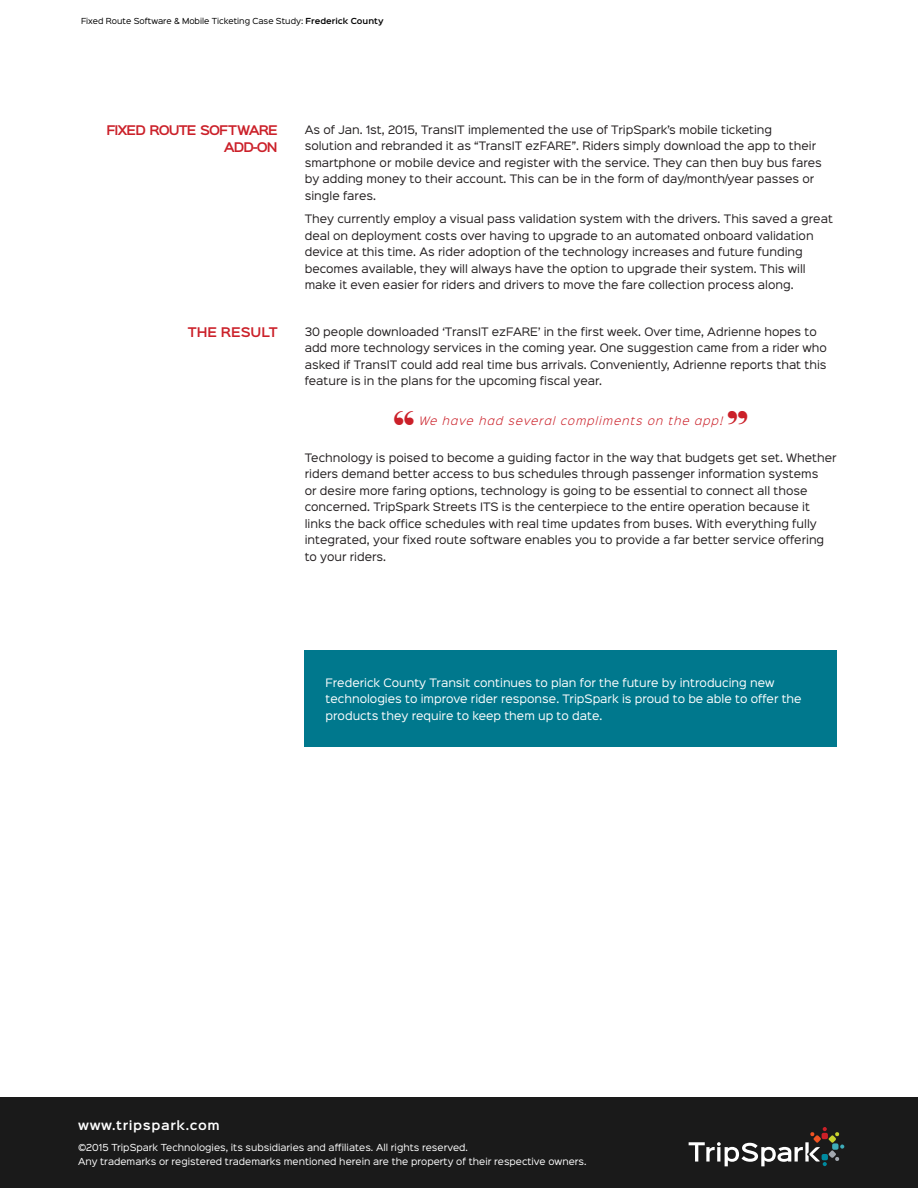
<style>
.page{position:relative;width:918px;height:1188px;background:#fff}
.page>*{position:absolute;margin:0;border:0;box-sizing:border-box;transform-origin:0 0}
.quote{font:45px "Elephant";color:#cb2029}
.Subtitle{font:600 12px/16.5px "Sinkin Sans 600";letter-spacing:-.08em;color:#cb2029;text-align:right}
.Subtitle-2{font:600 12px "Sinkin Sans 600";color:#cb2029}
.t1{font:600 11.7px "Sinkin Sans 600";letter-spacing:.05em;color:#fff}
.body_text{font:10.5px/16.5px "Sinkin Sans 400";color:#231f20}
.body_text-2{font:10.5px/16.5px "Sinkin Sans 400";color:#fff}
.quote-2{font:italic 300 10.5px "Sinkin Sans 300";letter-spacing:.1em;color:#cb2029}
.t2{font:8.7px/14.5px "Sinkin Sans 400";color:#fff}
.t3{font:7.5px "Sinkin Sans 400";color:#000}
.s1{font-family:"Sinkin Sans 600";font-weight:600}
</style>
<div class="page">
<div style="left:0;top:1097px;width:918px;height:91px;background:#1a1a1a"></div>
<svg style="left:689px;top:1127px;width:155px;height:39px"></svg>
<div style="left:305px;top:651px;width:532px;height:96px;background:#00788d"></div>
<p class="t3" style="left:81px;top:15px;width:304px">Fixed Route Software &amp; Mobile Ticketing Case Study: <span class="s1">Frederick County</span></p>
<p class="Subtitle" style="left:106px;top:121px;width:173px">FIXED ROUTE SOFTWARE<br>ADD-ON</p>
<p class="Subtitle-2" style="left:188px;top:322px;width:91px">THE RESULT</p>
<p class="body_text" style="left:305px;top:120px;width:519px">As of Jan. 1st, 2015, TransIT implemented the use of TripSpark’s mobile ticketing solution and rebranded it as “TransIT ezFARE”. Riders simply download the app to their smartphone or mobile device and register with the service. They can then buy bus fares by adding money to their account. This can be in the form of day/month/year passes or single fares.</p>
<p class="body_text" style="left:305px;top:210px;width:530px">They currently employ a visual pass validation system with the drivers. This saved a great deal on deployment costs over having to upgrade to an automated onboard validation device at this time. As rider adoption of the technology increases and future funding becomes available, they will always have the option to upgrade their system. This will make it even easier for riders and drivers to move the fare collection process along.</p>
<p class="body_text" style="left:305px;top:322px;width:524px">30 people downloaded ‘TransIT ezFARE’ in the first week. Over time, Adrienne hopes to add more technology services in the coming year. One suggestion came from a rider who asked if TransIT could add real time bus arrivals. Conveniently, Adrienne reports that this feature is in the plans for the upcoming fiscal year.</p>
<p class="quote" style="left:394px;top:400px;width:22px">“</p>
<p class="quote-2" style="left:419px;top:412px;width:305px">We have had several compliments on the app!</p>
<p class="quote" style="left:727px;top:400px;width:22px">”</p>
<p class="body_text" style="left:305px;top:448px;width:533px">Technology is poised to become a guiding factor in the way that budgets get set. Whether riders demand better access to bus schedules through passenger information systems<br>or desire more faring options, technology is going to be essential to connect all those concerned. TripSpark Streets ITS is the centerpiece to the entire operation because it links the back office schedules with real time updates from buses. With everything fully integrated, your fixed route software enables you to provide a far better service offering to your riders.</p>
<p class="body_text-2" style="left:326px;top:673px;width:478px">Frederick County Transit continues to plan for the future by introducing new technologies to improve rider response. TripSpark is proud to be able to offer the products they require to keep them up to date.</p>
<p class="t1" style="left:78px;top:1115px;width:143px">www.tripspark.com</p>
<p class="t2" style="left:78px;top:1139px;width:510px">©2015 TripSpark Technologies, its subsidiaries and affiliates. All rights reserved.<br>Any trademarks or registered trademarks mentioned herein are the property of their respective owners.</p>
</div>
